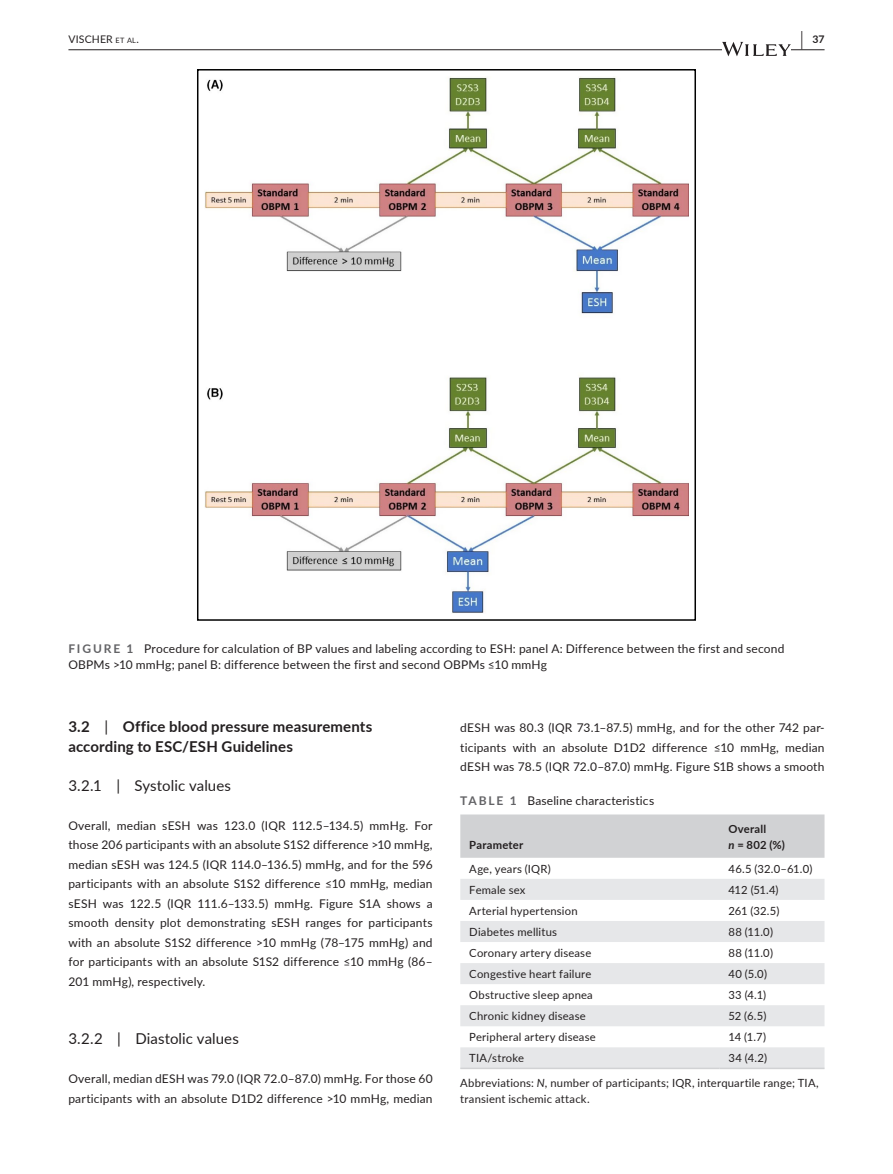
<style>
.page{position:relative;width:893px;height:1174px;background:#fff}
.page>*{position:absolute;margin:0;border:0;box-sizing:border-box;transform-origin:0 0}
.t1{font:700 15px/19.5px "Lato";letter-spacing:.01em;color:#231f20}
.t2{font:15px "Lato";letter-spacing:.005em;color:#231f20}
.t3{font:12px/19.5px "Lato";letter-spacing:.015em;color:#231f20;text-align:justify}
.t4{font:11.25px/15.8px "Lato";letter-spacing:.02em;color:#231f20}
.t5{font:700 11.25px/15.8px "Lato";letter-spacing:.02em;color:#231f20}
.t6{font:10.5px "Lato";letter-spacing:.015em;color:#231f20}
.t7{font:700 10.5px "Lato";color:#231f20}
.s1{font-size:7.35px}
.s2{font-size:19.5px}
.s3{font-weight:700;color:#636366}
.s4{font-weight:400}
.s5{font-style:italic}
</style>
<div class="page">
<hr style="left:68px;top:49px;width:756px;height:1px;background:#231f20">
<svg style="left:722px;top:42px;width:69px;height:14px"></svg>
<img style="left:204px;top:76px;width:485px;height:537px">
<div style="left:197px;top:69px;width:499px;height:552px;border:2px solid #000"></div>
<div style="left:460px;top:814px;width:364px;height:43px;background:#d1d2d4"></div>
<svg style="left:460px;top:879px;width:364px;height:188px;fill:#e6e7e9"></svg>
<hr style="left:460px;top:1067px;width:259px;height:2px;background:#d1d2d4">
<hr style="left:719px;top:1067px;width:105px;height:2px;background:#d1d2d4">
<p class="t6" style="left:68px;top:31px;width:72px">VISCHER <span class="s1">et al</span>.</p>
<p class="t7" style="left:801px;top:31px;width:25px"><span class="s2">|</span> 37</p>
<p class="t3" style="left:68px;top:640px;width:717px;line-height:16.5px"><span class="s3">FIGURE 1</span> Procedure for calculation of BP values and labeling according to ESH: panel A: Difference between the first and second<br>OBPMs &gt;10 mmHg; panel B: difference between the first and second OBPMs ≤10 mmHg</p>
<p class="t1" style="left:68px;top:716px;width:305px">3.2 <span class="s4">|</span> Office blood pressure measurements according to ESC/ESH Guidelines</p>
<p class="t2" style="left:68px;top:774px;width:164px">3.2.1 | Systolic values</p>
<p class="t3" style="left:68px;top:815px;width:366px">Overall, median sESH was 123.0 (IQR 112.5–134.5) mmHg. For those 206 participants with an absolute S1S2 difference &gt;10 mmHg, median sESH was 124.5 (IQR 114.0–136.5) mmHg, and for the 596 participants with an absolute S1S2 difference ≤10 mmHg, median sESH was 122.5 (IQR 111.6–133.5) mmHg. Figure S1A shows a smooth density plot demonstrating sESH ranges for participants with an absolute S1S2 difference &gt;10 mmHg (78–175 mmHg) and for participants with an absolute S1S2 difference ≤10 mmHg (86– 201 mmHg), respectively.</p>
<p class="t2" style="left:68px;top:1028px;width:172px">3.2.2 | Diastolic values</p>
<p class="t3" style="left:68px;top:1068px;width:366px">Overall, median dESH was 79.0 (IQR 72.0–87.0) mmHg. For those 60 participants with an absolute D1D2 difference &gt;10 mmHg, median</p>
<p class="t3" style="left:460px;top:717px;width:366px">dESH was 80.3 (IQR 73.1–87.5) mmHg, and for the other 742 par&shy;ticipants with an absolute D1D2 difference ≤10 mmHg, median dESH was 78.5 (IQR 72.0–87.0) mmHg. Figure S1B shows a smooth</p>
<p class="t3" style="left:460px;top:790px;width:195px"><span class="s3">TABLE 1</span> Baseline characteristics</p>
<p class="t5" style="left:469px;top:836px;width:55px">Parameter</p>
<p class="t5" style="left:728px;top:820px;width:58px">Overall<br><span class="s5">n</span> = 802 (%)</p>
<p class="t4" style="left:469px;top:860px;width:83px">Age, years (IQR)</p>
<p class="t4" style="left:728px;top:860px;width:85px">46.5 (32.0–61.0)</p>
<p class="t4" style="left:469px;top:881px;width:58px">Female sex</p>
<p class="t4" style="left:728px;top:881px;width:52px">412 (51.4)</p>
<p class="t4" style="left:469px;top:902px;width:110px">Arterial hypertension</p>
<p class="t4" style="left:728px;top:902px;width:52px">261 (32.5)</p>
<p class="t4" style="left:469px;top:923px;width:89px">Diabetes mellitus</p>
<p class="t4" style="left:728px;top:923px;width:46px">88 (11.0)</p>
<p class="t4" style="left:469px;top:944px;width:124px">Coronary artery disease</p>
<p class="t4" style="left:728px;top:944px;width:46px">88 (11.0)</p>
<p class="t4" style="left:469px;top:965px;width:124px">Congestive heart failure</p>
<p class="t4" style="left:728px;top:965px;width:40px">40 (5.0)</p>
<p class="t4" style="left:469px;top:986px;width:125px">Obstructive sleep apnea</p>
<p class="t4" style="left:728px;top:986px;width:39px">33 (4.1)</p>
<p class="t4" style="left:469px;top:1007px;width:118px">Chronic kidney disease</p>
<p class="t4" style="left:728px;top:1007px;width:39px">52 (6.5)</p>
<p class="t4" style="left:469px;top:1029px;width:128px">Peripheral artery disease</p>
<p class="t4" style="left:728px;top:1029px;width:39px">14 (1.7)</p>
<p class="t4" style="left:469px;top:1050px;width:56px">TIA/stroke</p>
<p class="t4" style="left:728px;top:1050px;width:40px">34 (4.2)</p>
<p class="t4" style="left:460px;top:1074px;width:360px">Abbreviations: <span class="s5">N</span>, number of participants; IQR, interquartile range; TIA, transient ischemic attack.</p>
</div>
